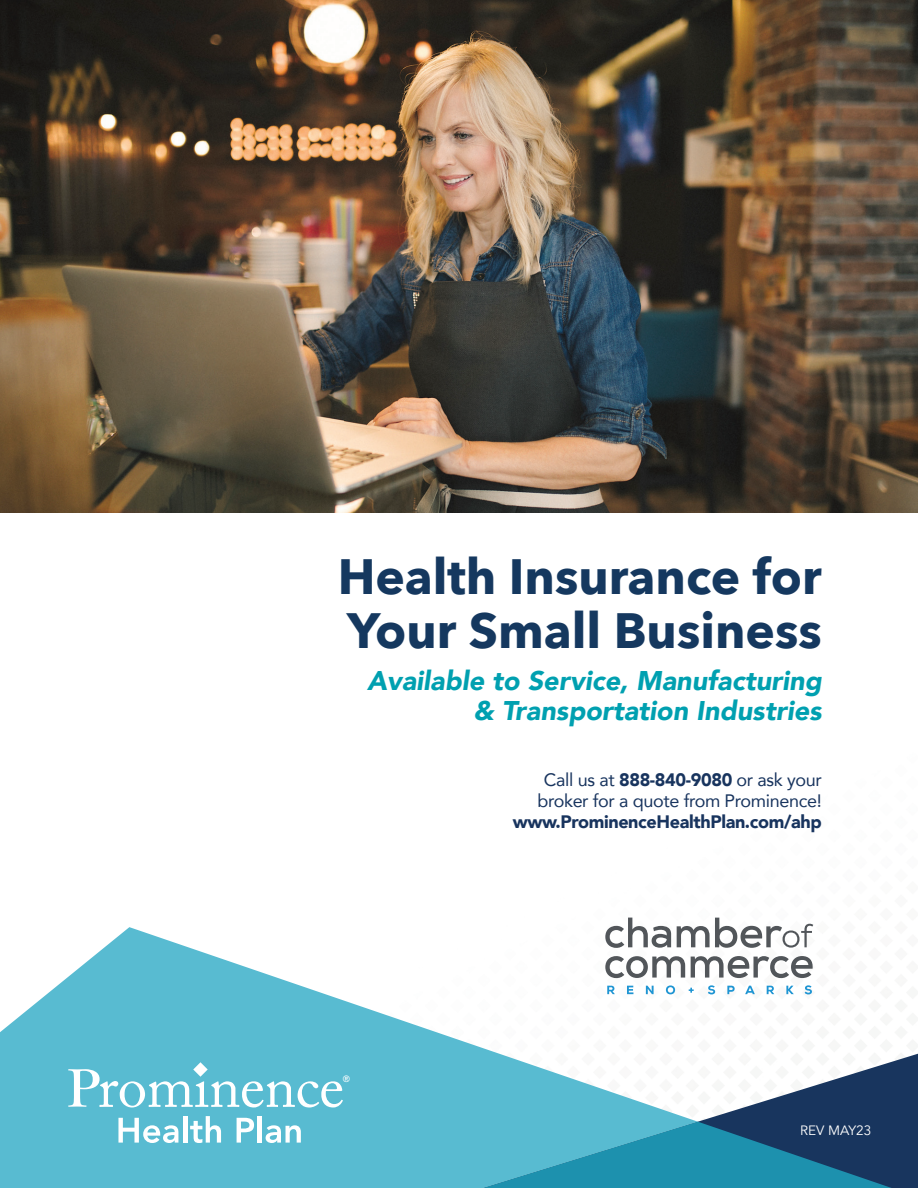
<style>
.page{position:relative;width:918px;height:1188px;background:#fff}
.page>*{position:absolute;margin:0;border:0;box-sizing:border-box;transform-origin:0 0}
.t1{font:700 49.5px/54px "Avenir Next";color:#15385f}
.t2{font:italic 900 27px/30px "Avenir";color:#00a0b0;text-align:right}
.t3{font:18px/21px "Avenir";letter-spacing:-.02em;color:#18345e;text-align:center}
.t4{font:900 18px "Avenir";letter-spacing:-.02em;color:#18345e}
.t5{font:13.5px "Avenir";color:#fff}
.t6{font:500 9px "Avenir";color:#fff}
.s1{font-weight:900}
</style>
<div class="page">
<svg style="left:698px;top:1054px;width:220px;height:134px;fill:#18355e"></svg>
<svg style="left:0;top:927px;width:698px;height:261px;fill:#58bbd1"></svg>
<svg style="left:483px;top:1122px;width:409px;height:66px;background:#2b86a4"></svg>
<svg style="left:118px;top:1118px;width:60px;height:25px"></svg>
<hr style="left:183px;top:1116px;width:4px;height:27px;background:#fff">
<svg style="left:190px;top:1116px;width:31px;height:27px"></svg>
<svg style="left:237px;top:1118px;width:17px;height:25px"></svg>
<hr style="left:258px;top:1116px;width:4px;height:27px;background:#fff">
<svg style="left:266px;top:1125px;width:35px;height:18px"></svg>
<svg style="left:68px;top:1062px;width:275px;height:46px"></svg>
<img style="left:0;top:0;width:918px;height:513px">
<svg style="left:605px;top:918px;width:66px;height:30px"></svg>
<svg style="left:677px;top:918px;width:136px;height:30px"></svg>
<svg style="left:605px;top:956px;width:80px;height:22px"></svg>
<svg style="left:691px;top:956px;width:122px;height:22px"></svg>
<svg style="left:607px;top:986px;width:8px;height:8px"></svg>
<svg style="left:627px;top:986px;width:6px;height:8px"></svg>
<svg style="left:646px;top:986px;width:8px;height:8px"></svg>
<svg style="left:666px;top:985px;width:9px;height:9px"></svg>
<svg style="left:689px;top:988px;width:5px;height:5px"></svg>
<svg style="left:708px;top:985px;width:7px;height:9px"></svg>
<svg style="left:727px;top:986px;width:8px;height:8px"></svg>
<svg style="left:745px;top:986px;width:10px;height:8px"></svg>
<svg style="left:767px;top:986px;width:7px;height:8px"></svg>
<svg style="left:786px;top:986px;width:8px;height:8px"></svg>
<svg style="left:805px;top:985px;width:7px;height:9px"></svg>
<h1 class="t1" style="left:338px;top:549px;width:486px">Health Insurance for<br>Your Small Business</h1>
<h2 class="t2" style="left:367px;top:665px;width:456px">Available to Service, Manufacturing &amp; Transportation Industries</h2>
<p class="t6" style="left:343px;top:1071px;width:9px">®</p>
<p class="t3" style="left:537px;top:769px;width:286px">Call us at <span class="s1">888-840-9080</span> or ask your broker for a quote from Prominence!</p>
<p class="t4" style="left:513px;top:807px;width:310px">www.ProminenceHealthPlan.com/ahp</p>
<p class="t5" style="left:800px;top:1122px;width:73px">REV MAY23</p>
</div>
